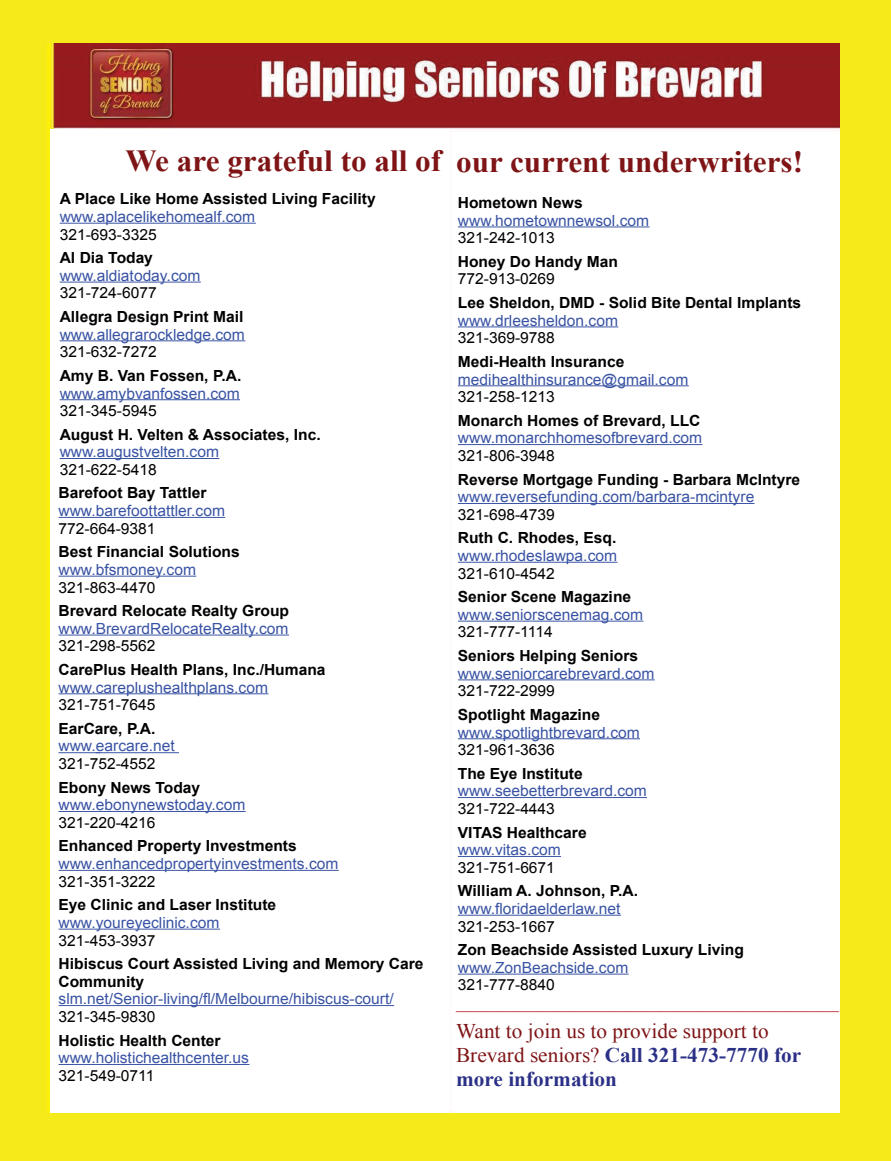
<style>
.page{position:relative;width:891px;height:1161px;background:#f6eb1a}
.page>*{position:absolute;margin:0;border:0;box-sizing:border-box;transform-origin:0 0}
.t1{font:700 30.6px "Times New Roman";color:#7f1416}
.t2{font:20.85px/24px "Times New Roman";color:#7f1416}
.t3{font:16.65px "Arial Rounded MT Bold";color:#bf2026}
.t4{font:15.3px/17.5px "Arial";color:#3953a4}
.t5{font:700 15.3px/17.5px "Arial";color:#000}
.s1{font-weight:400;color:#3953a4}
.s2{font-weight:400}
.s3{font-weight:700;color:#000}
.s4{color:#000}
.s5{font-weight:700;color:#2b3087}
</style>
<div class="page">
<img style="left:48px;top:43px;width:791px;height:1070px">
<div style="left:51px;top:130px;width:398px;height:983px;background:#fff"></div>
<hr style="left:60px;top:223px;width:196px;height:1px;background:#3953a4">
<hr style="left:60px;top:282px;width:141px;height:1px;background:#3953a4">
<hr style="left:60px;top:340px;width:185px;height:1px;background:#3953a4">
<hr style="left:60px;top:399px;width:180px;height:1px;background:#3953a4">
<hr style="left:60px;top:458px;width:159px;height:1px;background:#3953a4">
<hr style="left:59px;top:517px;width:166px;height:1px;background:#3953a4">
<hr style="left:59px;top:576px;width:137px;height:1px;background:#3953a4">
<hr style="left:59px;top:635px;width:230px;height:1px;background:#3953a4">
<hr style="left:59px;top:693px;width:209px;height:1px;background:#3953a4">
<hr style="left:58px;top:752px;width:42px;height:1px;background:#3953a4">
<hr style="left:96px;top:752px;width:83px;height:1px;background:#3953a4">
<hr style="left:59px;top:811px;width:187px;height:1px;background:#3953a4">
<hr style="left:59px;top:870px;width:280px;height:1px;background:#3953a4">
<hr style="left:59px;top:929px;width:161px;height:1px;background:#3953a4">
<hr style="left:59px;top:1005px;width:335px;height:1px;background:#3953a4">
<hr style="left:59px;top:1064px;width:190px;height:1px;background:#3953a4">
<div style="left:456px;top:135px;width:383px;height:978px;background:#fff"></div>
<hr style="left:458px;top:227px;width:192px;height:1px;background:#3953a4">
<hr style="left:458px;top:327px;width:160px;height:1px;background:#3953a4">
<hr style="left:458px;top:385px;width:231px;height:1px;background:#3953a4">
<hr style="left:458px;top:444px;width:244px;height:1px;background:#3953a4">
<hr style="left:458px;top:503px;width:296px;height:1px;background:#3953a4">
<hr style="left:458px;top:562px;width:159px;height:1px;background:#3953a4">
<hr style="left:458px;top:621px;width:185px;height:1px;background:#3953a4">
<hr style="left:458px;top:679px;width:197px;height:1px;background:#3953a4">
<hr style="left:458px;top:738px;width:182px;height:1px;background:#3953a4">
<hr style="left:458px;top:797px;width:189px;height:1px;background:#3953a4">
<hr style="left:458px;top:856px;width:103px;height:1px;background:#3953a4">
<hr style="left:458px;top:915px;width:163px;height:1px;background:#3953a4">
<hr style="left:458px;top:974px;width:171px;height:1px;background:#3953a4">
<p class="t1" style="left:126px;top:151px;width:317px">We are grateful to all of</p>
<p class="t5" style="left:60px;top:192px;width:318px">A Place Like Home Assisted Living Facility <span class="s1">www.aplacelikehomealf.com<br></span><span class="s2">321-693-3325</span></p>
<p class="t4" style="left:60px;top:250px;width:142px"><span class="s3">Al Dia Today </span>www.aldiatoday.com<br><span class="s4">321-724-6077</span></p>
<p class="t4" style="left:60px;top:309px;width:187px;text-align:justify"><span class="s3">Allegra Design Print Mail </span>www.allegrarockledge.com <span class="s4">321-632-7272</span></p>
<p class="t4" style="left:60px;top:368px;width:183px;text-align:justify"><span class="s3">Amy B. Van Fossen, P.A. </span>www.amybvanfossen.com <span class="s4">321-345-5945</span></p>
<p class="t5" style="left:60px;top:427px;width:263px">August H. Velten &amp; Associates, Inc. <span class="s1">www.augustvelten.com<br></span><span class="s2">321-622-5418</span></p>
<p class="t4" style="left:59px;top:486px;width:168px"><span class="s3">Barefoot Bay Tattler </span>www.barefoottattler.com<br><span class="s4">772-664-9381</span></p>
<p class="t5" style="left:59px;top:545px;width:183px">Best Financial Solutions <span class="s1">www.bfsmoney.com<br></span><span class="s2">321-863-4470</span></p>
<p class="t4" style="left:59px;top:603px;width:232px;text-align:justify"><span class="s3">Brevard Relocate Realty Group </span>www.BrevardRelocateRealty.com <span class="s4">321-298-5562</span></p>
<p class="t5" style="left:59px;top:662px;width:268px">CarePlus Health Plans, Inc./Humana <span class="s1">www.careplushealthplans.com<br></span><span class="s2">321-751-7645</span></p>
<p class="t4" style="left:59px;top:721px;width:118px"><span class="s3">EarCare, P.A. </span>www.earcare.net<br><span class="s4">321-752-4552</span></p>
<p class="t4" style="left:59px;top:780px;width:188px"><span class="s3">Ebony News Today </span>www.ebonynewstoday.com<br><span class="s4">321-220-4216</span></p>
<p class="t4" style="left:59px;top:839px;width:281px"><span class="s3">Enhanced Property Investments </span>www.enhancedpropertyinvestments.com<br><span class="s4">321-351-3222</span></p>
<p class="t5" style="left:59px;top:898px;width:219px">Eye Clinic and Laser Institute <span class="s1">www.youreyeclinic.com<br></span><span class="s2">321-453-3937</span></p>
<p class="t4" style="left:59px;top:956px;width:366px"><span class="s3">Hibiscus Court Assisted Living and Memory Care<br>Community </span>slm.net/Senior-living/fl/Melbourne/hibiscus-court/<br><span class="s4">321-345-9830</span></p>
<p class="t4" style="left:59px;top:1033px;width:192px"><span class="s3">Holistic Health Center </span>www.holistichealthcenter.us<br><span class="s4">321-549-0711</span></p>
<p class="t1" style="left:456px;top:151px;width:348px">our current underwriters!</p>
<p class="t4" style="left:458px;top:195px;width:193px"><span class="s3">Hometown News </span>www.hometownnewsol.com<br><span class="s4">321-242-1013</span></p>
<p class="t5" style="left:458px;top:254px;width:162px">Honey Do Handy Man<br><span class="s2">772-913-0269</span></p>
<p class="t5" style="left:458px;top:295px;width:345px">Lee Sheldon, DMD - Solid Bite Dental Implants <span class="s1">www.drleesheldon.com<br></span><span class="s2">321-369-9788</span></p>
<p class="t4" style="left:458px;top:354px;width:232px"><span class="s3">Medi-Health Insurance </span>medihealthinsurance@gmail.com<br><span class="s4">321-258-1213</span></p>
<p class="t4" style="left:458px;top:413px;width:246px;text-align:justify"><span class="s3">Monarch Homes of Brevard, LLC </span>www.monarchhomesofbrevard.com <span class="s4">321-806-3948</span></p>
<p class="t4" style="left:458px;top:472px;width:344px"><span class="s3">Reverse Mortgage Funding - Barbara McIntyre </span>www.reversefunding.com/barbara-mcintyre<br><span class="s4">321-698-4739</span></p>
<p class="t4" style="left:458px;top:531px;width:161px;text-align:justify"><span class="s3">Ruth C. Rhodes, Esq. </span>www.rhodeslawpa.com <span class="s4">321-610-4542</span></p>
<p class="t4" style="left:458px;top:589px;width:187px"><span class="s3">Senior Scene Magazine </span>www.seniorscenemag.com<br><span class="s4">321-777-1114</span></p>
<p class="t4" style="left:458px;top:648px;width:198px"><span class="s3">Seniors Helping Seniors </span>www.seniorcarebrevard.com<br><span class="s4">321-722-2999</span></p>
<p class="t4" style="left:458px;top:707px;width:183px"><span class="s3">Spotlight Magazine </span>www.spotlightbrevard.com<br><span class="s4">321-961-3636</span></p>
<p class="t4" style="left:458px;top:766px;width:190px"><span class="s3">The Eye Institute </span>www.seebetterbrevard.com<br><span class="s4">321-722-4443</span></p>
<p class="t5" style="left:458px;top:825px;width:130px">VITAS Healthcare <span class="s1">www.vitas.com<br></span><span class="s2">321-751-6671</span></p>
<p class="t4" style="left:458px;top:884px;width:182px"><span class="s3">William A. Johnson, P.A. </span>www.floridaelderlaw.net<br><span class="s4">321-253-1667</span></p>
<p class="t5" style="left:458px;top:942px;width:288px">Zon Beachside Assisted Luxury Living <span class="s1">www.ZonBeachside.com<br></span><span class="s2">321-777-8840</span></p>
<p class="t3" style="left:456px;top:999px;width:384px">_____________________________________________</p>
<p class="t2" style="left:456px;top:1021px;width:347px">Want to join us to provide support to<br>Brevard seniors? <span class="s5">Call 321-473-7770 for more information</span></p>
</div>
